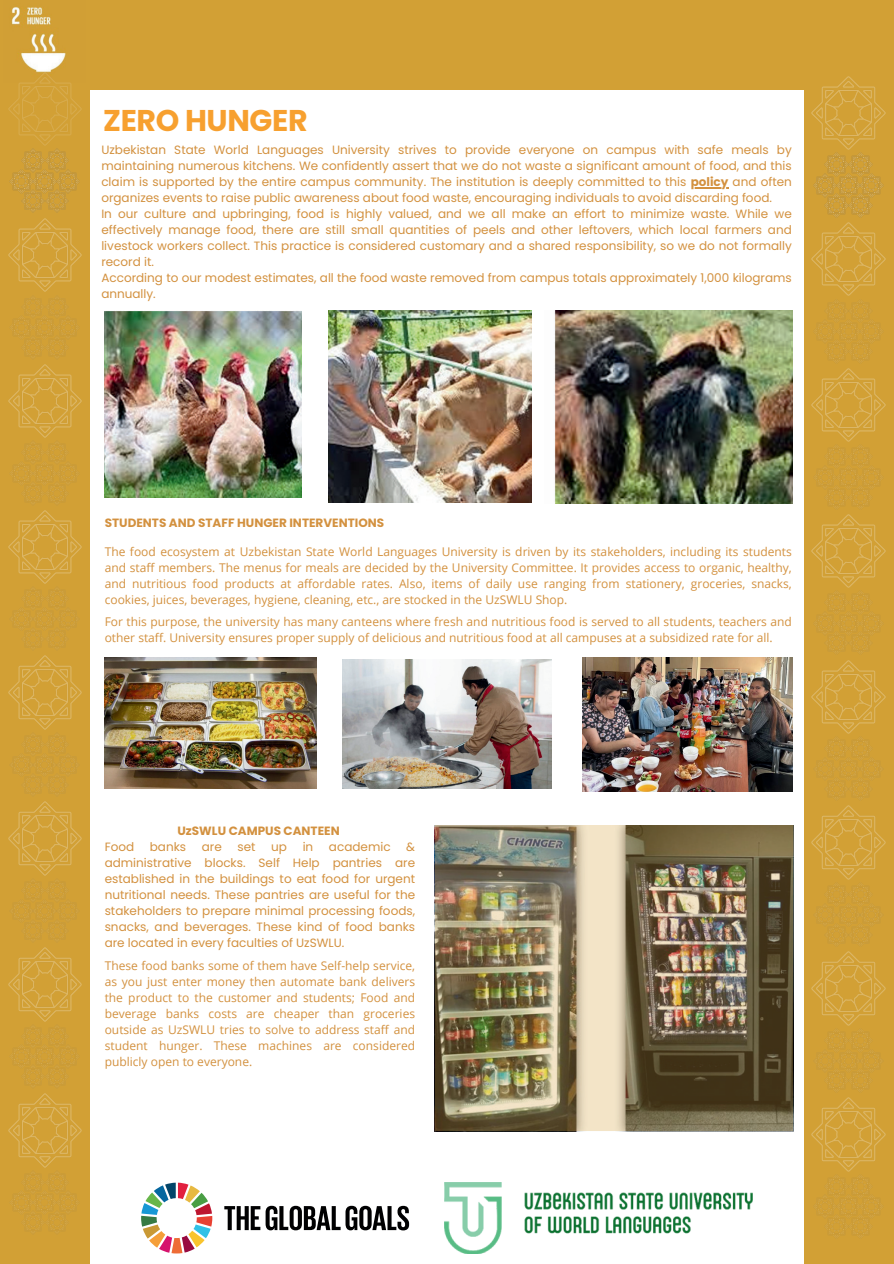
<style>
.page{position:relative;width:894px;height:1264px;background:#fff}
.page>*{position:absolute;margin:0;border:0;box-sizing:border-box;transform-origin:0 0}
.t1{font:700 30px "Poppins";letter-spacing:-.01em;color:#f7a02f}
.t2{font:12px/16px "Poppins";color:#d3913f}
.t3{font:12px/16px "Open Sans";color:#d3913f;text-align:justify}
.t4{font:700 12px "Poppins";color:#d3913f}
.s1{font-weight:700}
</style>
<div class="page">
<svg style="left:141px;top:1182px;width:71px;height:71px"></svg>
<svg style="left:224px;top:1205px;width:185px;height:25px"></svg>
<img style="left:444px;top:1182px;width:308px;height:71px">
<div style="left:0;top:0;width:89px;height:1263px;background:#d2a035"></div>
<img style="left:11px;top:7px;width:55px;height:64px">
<img style="left:8px;top:71px;width:74px;height:75px">
<img style="left:10px;top:170px;width:70px;height:23px">
<img style="left:21px;top:149px;width:48px;height:23px">
<img style="left:21px;top:189px;width:48px;height:24px">
<img style="left:8px;top:218px;width:74px;height:74px">
<img style="left:10px;top:316px;width:69px;height:23px">
<img style="left:21px;top:297px;width:48px;height:22px">
<img style="left:21px;top:335px;width:48px;height:23px">
<img style="left:8px;top:364px;width:74px;height:74px">
<img style="left:10px;top:462px;width:69px;height:23px">
<img style="left:21px;top:442px;width:48px;height:22px">
<img style="left:21px;top:481px;width:48px;height:23px">
<img style="left:8px;top:510px;width:74px;height:74px">
<img style="left:11px;top:608px;width:67px;height:22px">
<img style="left:21px;top:588px;width:48px;height:22px">
<img style="left:21px;top:627px;width:48px;height:22px">
<img style="left:8px;top:655px;width:74px;height:75px">
<img style="left:11px;top:754px;width:67px;height:22px">
<img style="left:21px;top:734px;width:48px;height:22px">
<img style="left:21px;top:773px;width:48px;height:22px">
<img style="left:8px;top:801px;width:74px;height:75px">
<img style="left:11px;top:900px;width:67px;height:22px">
<img style="left:21px;top:880px;width:48px;height:22px">
<img style="left:21px;top:919px;width:48px;height:22px">
<img style="left:8px;top:947px;width:74px;height:75px">
<img style="left:10px;top:1045px;width:69px;height:23px">
<img style="left:21px;top:1026px;width:48px;height:22px">
<img style="left:21px;top:1064px;width:48px;height:23px">
<img style="left:8px;top:1093px;width:74px;height:74px">
<img style="left:10px;top:1191px;width:69px;height:23px">
<img style="left:21px;top:1172px;width:48px;height:21px">
<img style="left:21px;top:1210px;width:48px;height:23px">
<div style="left:89px;top:0;width:804px;height:89px;background:#d2a035"></div>
<div style="left:804px;top:89px;width:89px;height:1174px;background:#d2a035"></div>
<img style="left:811px;top:76px;width:74px;height:74px">
<img style="left:813px;top:174px;width:70px;height:23px">
<img style="left:824px;top:153px;width:48px;height:23px">
<img style="left:824px;top:193px;width:48px;height:24px">
<img style="left:811px;top:222px;width:74px;height:74px">
<img style="left:814px;top:320px;width:69px;height:23px">
<img style="left:824px;top:300px;width:48px;height:23px">
<img style="left:824px;top:339px;width:48px;height:24px">
<img style="left:811px;top:368px;width:74px;height:74px">
<img style="left:814px;top:466px;width:69px;height:23px">
<img style="left:824px;top:445px;width:48px;height:23px">
<img style="left:824px;top:485px;width:48px;height:24px">
<img style="left:811px;top:514px;width:74px;height:74px">
<img style="left:814px;top:612px;width:69px;height:23px">
<img style="left:824px;top:591px;width:48px;height:23px">
<img style="left:824px;top:631px;width:48px;height:23px">
<img style="left:811px;top:660px;width:74px;height:74px">
<img style="left:815px;top:758px;width:67px;height:22px">
<img style="left:824px;top:737px;width:48px;height:23px">
<img style="left:824px;top:777px;width:48px;height:23px">
<img style="left:811px;top:805px;width:74px;height:75px">
<img style="left:815px;top:904px;width:67px;height:22px">
<img style="left:824px;top:883px;width:48px;height:23px">
<img style="left:824px;top:923px;width:48px;height:23px">
<img style="left:811px;top:951px;width:74px;height:75px">
<img style="left:815px;top:1050px;width:67px;height:22px">
<img style="left:824px;top:1029px;width:48px;height:23px">
<img style="left:824px;top:1068px;width:48px;height:24px">
<img style="left:811px;top:1097px;width:74px;height:74px">
<img style="left:814px;top:1195px;width:69px;height:23px">
<img style="left:824px;top:1175px;width:48px;height:22px">
<img style="left:824px;top:1214px;width:48px;height:24px">
<hr style="left:690px;top:187px;width:38px;height:1px;background:#d3913f">
<img style="left:554px;top:311px;width:238px;height:192px">
<img style="left:582px;top:658px;width:209px;height:133px">
<img style="left:105px;top:658px;width:211px;height:130px">
<img style="left:342px;top:659px;width:209px;height:129px">
<img style="left:328px;top:311px;width:203px;height:191px">
<img style="left:105px;top:311px;width:197px;height:186px">
<img style="left:435px;top:825px;width:356px;height:305px">
<h1 class="t1" style="left:103px;top:103px;width:206px">ZERO HUNGER</h1>
<p class="t2" style="left:101px;top:142px;width:691px">Uzbekistan State World Languages University strives to provide everyone on campus with safe meals by maintaining numerous kitchens. We confidently assert that we do not waste a significant amount of food, and this claim is supported by the entire campus community. The institution is deeply committed to this <span class="s1">policy</span> and often organizes events to raise public awareness about food waste, encouraging individuals to avoid discarding food.<br>In our culture and upbringing, food is highly valued, and we all make an effort to minimize waste. While we effectively manage food, there are still small quantities of peels and other leftovers, which local farmers and livestock workers collect. This practice is considered customary and a shared responsibility, so we do not formally record it.<br>According to our modest estimates, all the food waste removed from campus totals approximately 1,000 kilograms annually.</p>
<p class="t4" style="left:105px;top:516px;width:281px">STUDENTS AND STAFF HUNGER INTERVENTIONS</p>
<p class="t3" style="left:105px;top:543px;width:688px">The food ecosystem at Uzbekistan State World Languages University is driven by its stakeholders, including its students and staff members. The menus for meals are decided by the University Committee. It provides access to organic, healthy, and nutritious food products at affordable rates. Also, items of daily use ranging from stationery, groceries, snacks, cookies, juices, beverages, hygiene, cleaning, etc., are stocked in the UzSWLU Shop.</p>
<p class="t3" style="left:105px;top:613px;width:688px">For this purpose, the university has many canteens where fresh and nutritious food is served to all students, teachers and other staff. University ensures proper supply of delicious and nutritious food at all campuses at a subsidized rate for all.</p>
<p class="t4" style="left:177px;top:823px;width:164px">UzSWLU CAMPUS CANTEEN</p>
<p class="t2" style="left:105px;top:838px;width:31px">Food</p>
<p class="t2" style="left:150px;top:838px;width:38px">banks</p>
<p class="t2" style="left:202px;top:838px;width:22px">are</p>
<p class="t2" style="left:237px;top:838px;width:20px">set</p>
<p class="t2" style="left:271px;top:838px;width:17px">up</p>
<p class="t2" style="left:302px;top:838px;width:12px">in</p>
<p class="t2" style="left:329px;top:838px;width:63px">academic</p>
<p class="t2" style="left:105px;top:838px;width:312px;text-align:justify;text-indent:301px">&amp; administrative blocks. Self Help pantries are established in the buildings to eat food for urgent nutritional needs. These pantries are useful for the stakeholders to prepare minimal processing foods, snacks, and beverages. These kind of food banks are located in every faculties of UzSWLU.</p>
<p class="t3" style="left:105px;top:957px;width:312px">These food banks some of them have Self-help service, as you just enter money then automate bank delivers the product to the customer and students; Food and beverage banks costs are cheaper than groceries outside as UzSWLU tries to solve to address staff and student hunger. These machines are considered publicly open to everyone.</p>
</div>
